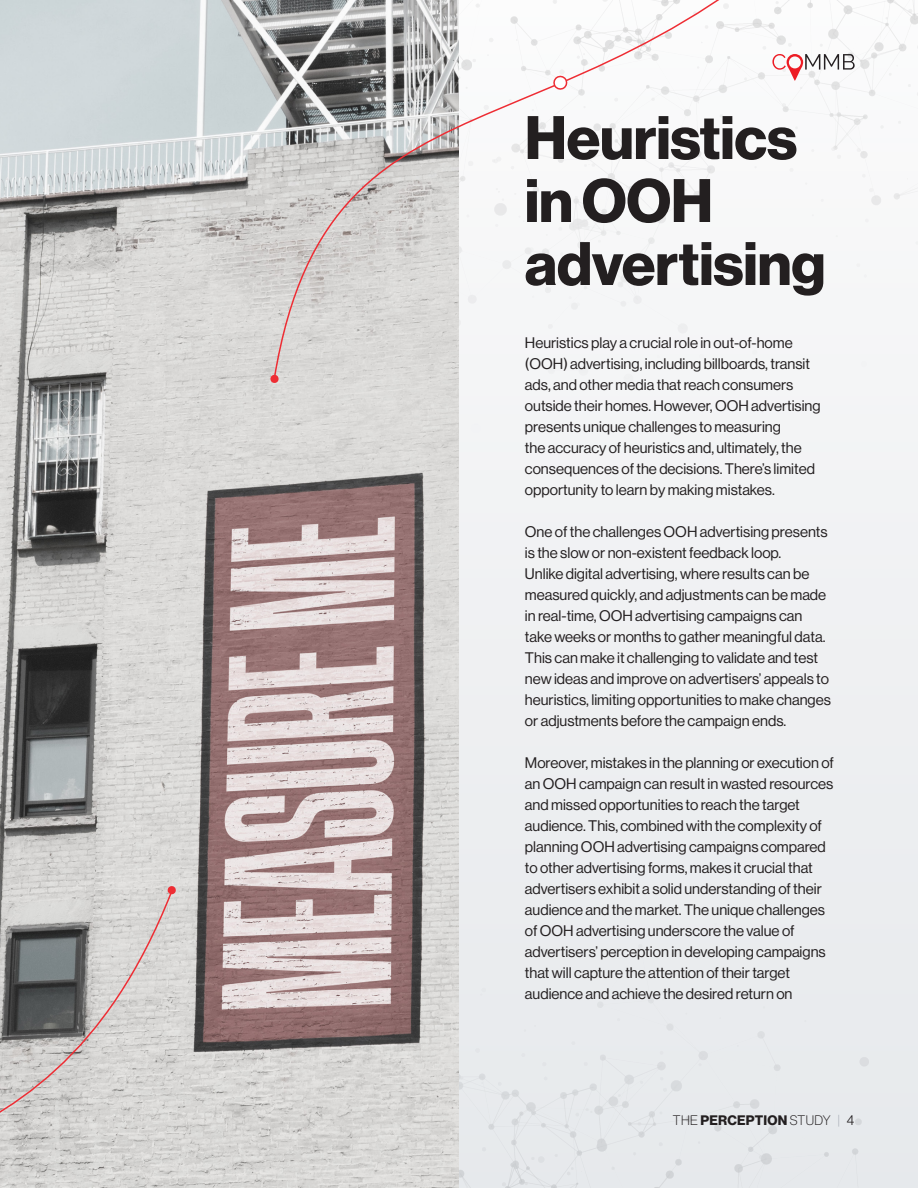
<style>
.page{position:relative;width:918px;height:1188px;background:#edeef1}
.page>*{position:absolute;margin:0;border:0;box-sizing:border-box;transform-origin:0 0}
.t1{font:700 60px/63px "Neue Haas Display";letter-spacing:-.005em;color:#231f20}
.t2{font:15px/21px "Neue Haas Display";color:#231f20}
.t3{font:13.5px "N Haas Grotesk DS Pro 75 Bd";letter-spacing:.015em;color:#231f20}
.s1{font-family:"Neue Haas Display";font-weight:100}
.s2{font-family:"Neue Haas Display";font-weight:100;color:#acb2b9}
.s3{font-family:"Neue Haas Display";font-weight:300}
</style>
<div class="page">
<img style="left:0;top:1px;width:459px;height:1186px">
<svg style="left:0;top:890px;width:174px;height:298px;background:#bdbbba"></svg>
<svg style="left:167px;top:886px;width:9px;height:9px"></svg>
<svg style="left:273px;top:0;width:645px;height:379px"></svg>
<svg style="left:553px;top:74px;width:17px;height:18px"></svg>
<svg style="left:270px;top:374px;width:9px;height:9px"></svg>
<p class="t1" style="left:525px;top:107px;width:302px">Heuristics in OOH advertising</p>
<p class="t2" style="left:525px;top:332px;width:297px">Heuristics play a crucial role in out-of-home (OOH) advertising, including billboards, transit ads, and other media that reach consumers outside their homes. However, OOH advertising presents unique challenges to measuring<br>the accuracy of heuristics and, ultimately, the consequences of the decisions. There’s limited opportunity to learn by making mistakes.</p>
<p class="t2" style="left:525px;top:521px;width:308px">One of the challenges OOH advertising presents is the slow or non-existent feedback loop.<br>Unlike digital advertising, where results can be measured quickly, and adjustments can be made in real-time, OOH advertising campaigns can take weeks or months to gather meaningful data.<br>This can make it challenging to validate and test new ideas and improve on advertisers’ appeals to heuristics, limiting opportunities to make changes or adjustments before the campaign ends.</p>
<p class="t2" style="left:525px;top:752px;width:311px">Moreover, mistakes in the planning or execution of an OOH campaign can result in wasted resources and missed opportunities to reach the target audience. This, combined with the complexity of planning OOH advertising campaigns compared to other advertising forms, makes it crucial that advertisers exhibit a solid understanding of their audience and the market. The unique challenges of OOH advertising underscore the value of advertisers’ perception in developing campaigns that will capture the attention of their target audience and achieve the desired return on</p>
<p class="t3" style="left:673px;top:1112px;width:183px"><span class="s1">THE</span> PERCEPTION <span class="s1">STUDY</span> <span class="s2">|</span> <span class="s3">4</span></p>
</div>
